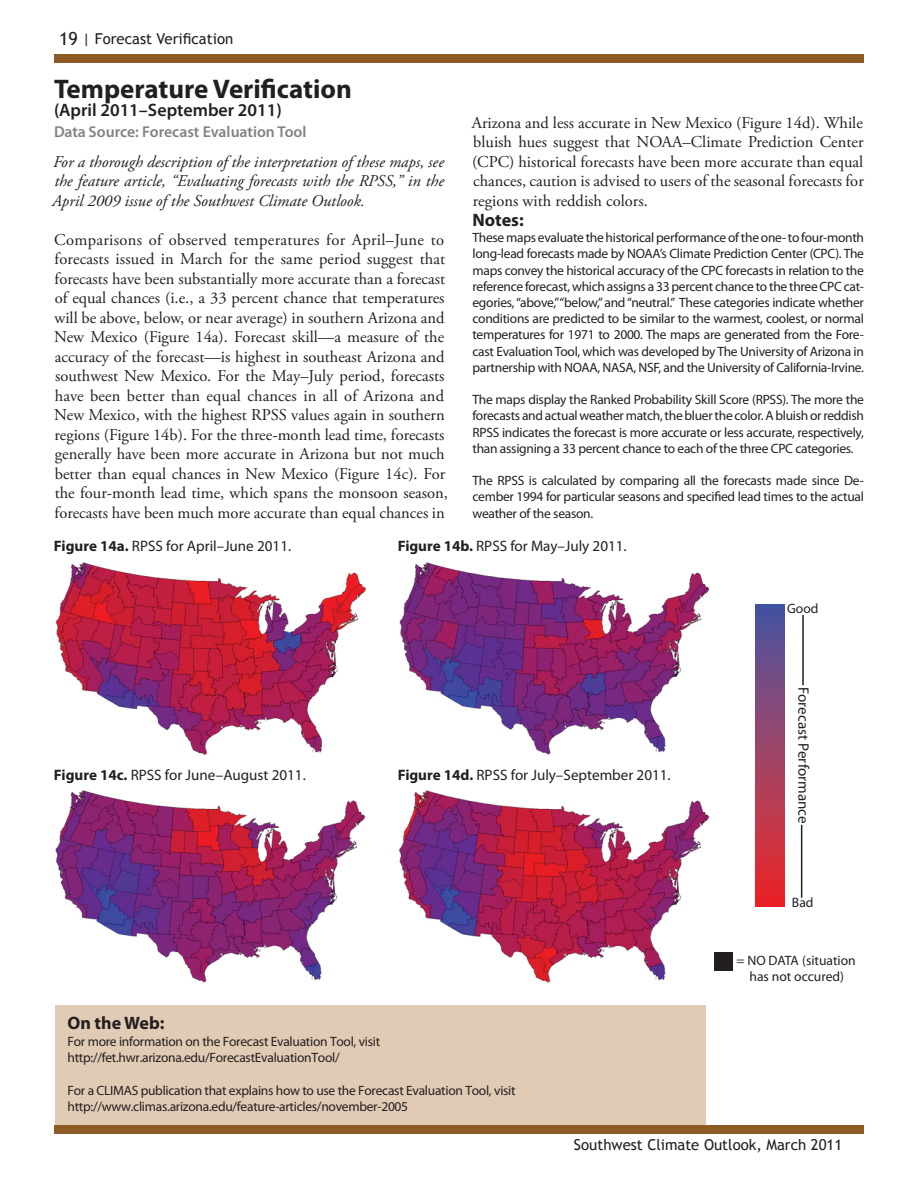
<style>
.page{position:relative;width:918px;height:1188px;background:#fff}
.page>*{position:absolute;margin:0;border:0;box-sizing:border-box;transform-origin:0 0}
.t1{font:700 27px "Myriad Pro";color:#231f20}
.t2{font:600 18px "Myriad Pro";color:#231f20}
.t3{font:700 18px "Myriad Pro";color:#231f20}
.t4{font:16.5px/19.5px "Adobe Garamond Pro";color:#231f20}
.t5{font:italic 16.5px/19.5px "Adobe Garamond Pro";color:#231f20;text-align:justify}
.t6{font:600 15.75px "Myriad Pro";color:#808285}
.t7{font:15.15px "Myriad Pro";color:#231f20}
.t8{font:15px "Trebuchet MS";color:#231f20}
.t9{font:13.65px/16.4px "Myriad";color:#231f20;text-align:center}
.t10{font:13.65px "Myriad Pro";color:#231f20}
.t11{font:13.5px/16.2px "Myriad Pro";letter-spacing:-.02em;color:#231f20;text-align:justify}
.s1{font-size:18px}
.s2{font-weight:700}
</style>
<div class="page">
<div style="left:55px;top:1005px;width:650px;height:128px;background:#e1cbb5"></div>
<img style="left:55px;top:562px;width:311px;height:193px">
<img style="left:399px;top:563px;width:310px;height:192px">
<img style="left:55px;top:791px;width:311px;height:192px">
<img style="left:399px;top:791px;width:310px;height:192px">
<div style="left:756px;top:604px;width:29px;height:302px;background:linear-gradient(to bottom,#4958a3,#ef2928)"></div>
<hr style="left:802px;top:615px;width:2px;height:70px;background:#231f20">
<hr style="left:801px;top:825px;width:1px;height:73px;background:#231f20">
<div style="left:714px;top:953px;width:19px;height:18px;background:#231f20"></div>
<div style="left:54px;top:1125px;width:810px;height:9px;background:#8f5b24"></div>
<div style="left:54px;top:54px;width:810px;height:9px;background:#8f5b24"></div>
<p class="t8" style="left:59px;top:30px;width:176px"><span class="s1">19</span> | Forecast Verification</p>
<h1 class="t1" style="left:54px;top:72px;width:299px">Temperature Verification</h1>
<h2 class="t2" style="left:54px;top:99px;width:229px">(April 2011–September 2011)</h2>
<p class="t6" style="left:54px;top:122px;width:254px">Data Source: Forecast Evaluation Tool</p>
<p class="t5" style="left:52px;top:152px;width:393px">For a thorough description of the interpretation of these maps, see the feature article, “Evaluating forecasts with the RPSS,” in the April 2009 issue of the Southwest Climate Outlook.</p>
<p class="t4" style="left:54px;top:230px;width:395px">Comparisons of observed temperatures for April–June to forecasts issued in March for the same period suggest that forecasts have been substantially more accurate than a forecast of equal chances (i.e., a 33 percent chance that temperatures will be above, below, or near average) in southern Arizona and New Mexico (Figure 14a). Forecast skill—a measure of the accuracy of the forecast—is highest in southeast Arizona and southwest New Mexico. For the May–July period, forecasts have been better than equal chances in all of Arizona and New Mexico, with the highest RPSS values again in southern regions (Figure 14b). For the three-month lead time, forecasts generally have been more accurate in Arizona but not much better than equal chances in New Mexico (Figure 14c). For the four-month lead time, which spans the monsoon season, forecasts have been much more accurate than equal chances in</p>
<p class="t4" style="left:472px;top:113px;width:394px;text-align:justify">Arizona and less accurate in New Mexico (Figure 14d). While bluish hues suggest that NOAA–Climate Prediction Center (CPC) historical forecasts have been more accurate than equal chances, caution is advised to users of the seasonal forecasts for regions with reddish colors.</p>
<h2 class="t3" style="left:472px;top:208px;width:53px">Notes:</h2>
<p class="t11" style="left:472px;top:229px;width:393px">These maps evaluate the historical performance of the one- to four-month long-lead forecasts made by NOAA’s Climate Prediction Center (CPC). The maps convey the historical accuracy of the CPC forecasts in relation to the reference forecast, which assigns a 33 percent chance to the three CPC cat&shy;egories, “above,” “below,” and “neutral.” These categories indicate whether conditions are predicted to be similar to the warmest, coolest, or normal temperatures for 1971 to 2000. The maps are generated from the Fore&shy;cast Evaluation Tool, which was developed by The University of Arizona in partnership with NOAA, NASA, NSF, and the University of California-Irvine.</p>
<p class="t11" style="left:472px;top:391px;width:393px">The maps display the Ranked Probability Skill Score (RPSS). The more the forecasts and actual weather match, the bluer the color. A bluish or reddish RPSS indicates the forecast is more accurate or less accurate, respectively, than assigning a 33 percent chance to each of the three CPC categories.</p>
<p class="t11" style="left:472px;top:472px;width:393px">The RPSS is calculated by comparing all the forecasts made since De&shy;cember 1994 for particular seasons and specified lead times to the actual weather of the season.</p>
<p class="t7" style="left:54px;top:537px;width:239px"><span class="s2">Figure 14a.</span> RPSS for April–June 2011.</p>
<p class="t7" style="left:54px;top:765px;width:253px"><span class="s2">Figure 14c.</span> RPSS for June–August 2011.</p>
<p class="t7" style="left:398px;top:537px;width:231px"><span class="s2">Figure 14b.</span> RPSS for May–July 2011.</p>
<p class="t7" style="left:398px;top:765px;width:275px"><span class="s2">Figure 14d.</span> RPSS for July–September 2011.</p>
<h2 class="t3" style="left:68px;top:1011px;width:98px">On the Web:</h2>
<p class="t11" style="left:68px;top:1033px;width:314px">For more information on the Forecast Evaluation Tool, visit http://fet.hwr.arizona.edu/ForecastEvaluationTool/</p>
<p class="t11" style="left:68px;top:1082px;width:450px">For a CLIMAS publication that explains how to use the Forecast Evaluation Tool, visit http://www.climas.arizona.edu/feature-articles/november-2005</p>
<p class="t10" style="left:787px;top:600px;width:33px">Good</p>
<p class="t7" style="left:813px;top:687px;width:138px;rotate:90deg">Forecast Performance</p>
<p class="t10" style="left:792px;top:894px;width:23px">Bad</p>
<p class="t9" style="left:736px;top:953px;width:121px">= NO DATA (situation has not occured)</p>
<p class="t8" style="left:574px;top:1135px;width:270px">Southwest Climate Outlook, March 2011</p>
</div>
